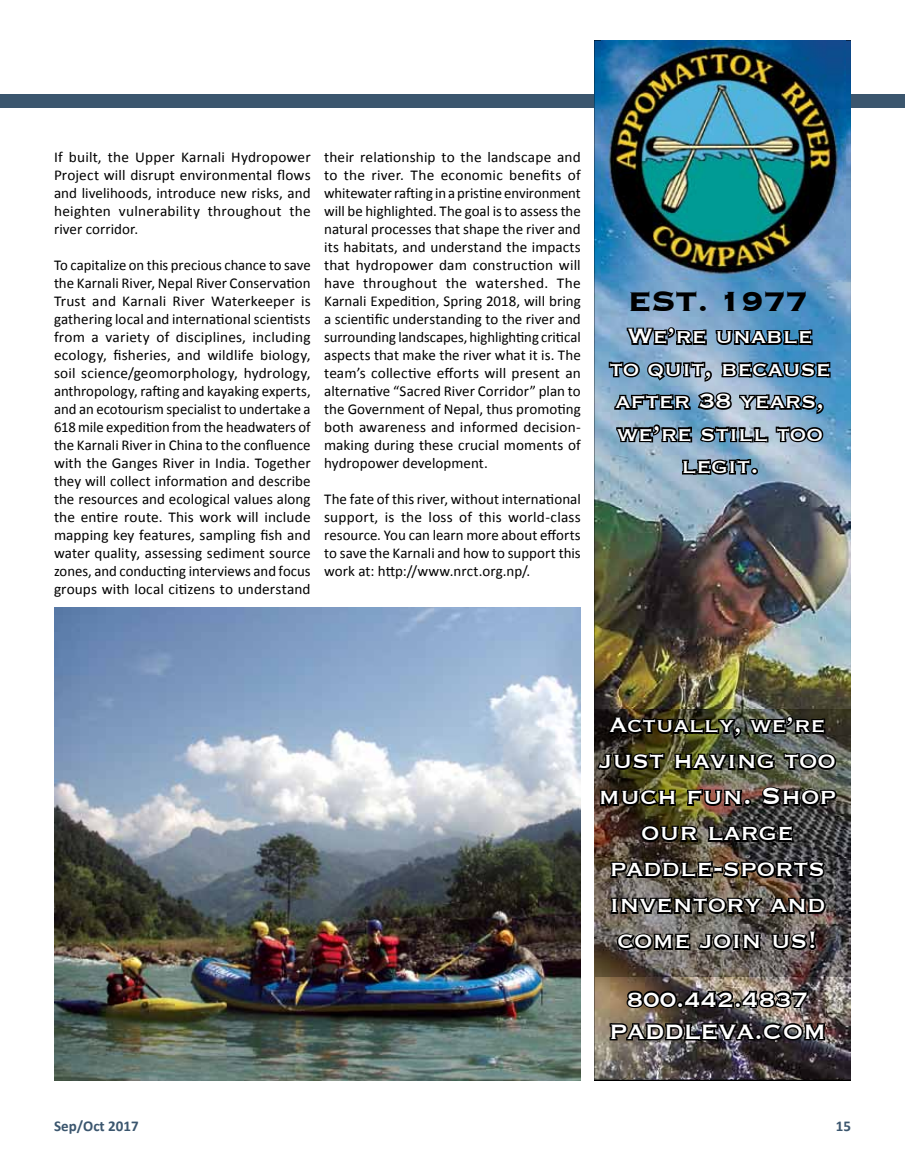
<style>
.page{position:relative;width:905px;height:1175px;background:#fff}
.page>*{position:absolute;margin:0;border:0;box-sizing:border-box;transform-origin:0 0}
.t1{font:700 36px "Copperplate";color:#000}
.t2{font:30px/36px "Copperplate";color:#fff;text-align:center}
.t3{font:27px/32.4px "Copperplate";color:#fff;text-align:center}
.t4{font:15px/18px "Calibri";letter-spacing:.005em;color:#000;text-align:justify}
.t5{font:700 15px "Calibri";color:#3b566e}
</style>
<div class="page">
<img style="left:54px;top:608px;width:526px;height:472px">
<div style="left:0;top:94px;width:904px;height:14px;background:#3b566e"></div>
<img style="left:594px;top:40px;width:256px;height:1040px">
<img style="left:601px;top:40px;width:244px;height:239px">
<svg style="left:606px;top:317px;width:226px;height:160px;background:#638097"></svg>
<img style="left:594px;top:710px;width:256px;height:266px">
<img style="left:594px;top:704px;width:244px;height:68px">
<svg style="left:598px;top:783px;width:80px;height:25px;background:#2c2812"></svg>
<svg style="left:685px;top:787px;width:68px;height:21px"></svg>
<svg style="left:759px;top:785px;width:80px;height:23px;background:#2c2926"></svg>
<svg style="left:638px;top:823px;width:61px;height:21px"></svg>
<svg style="left:706px;top:822px;width:89px;height:22px;background:#1e1d1c"></svg>
<img style="left:608px;top:858px;width:219px;height:152px">
<img style="left:608px;top:1016px;width:219px;height:28px">
<p class="t4" style="left:54px;top:147px;width:258px">If built, the Upper Karnali Hydropower Project will disrupt environmental flows and livelihoods, introduce new risks, and heighten vulnerability throughout the river corridor.</p>
<p class="t4" style="left:54px;top:255px;width:258px">To capitalize on this precious chance to save the Karnali River, Nepal River Conservation Trust and Karnali River Waterkeeper is gathering local and international scientists from a variety of disciplines, including ecology, fisheries, and wildlife biology, soil science/geomorphology, hydrology, anthropology, rafting and kayaking experts, and an ecotourism specialist to undertake a 618 mile expedition from the headwaters of the Karnali River in China to the confluence with the Ganges River in India. Together they will collect information and describe the resources and ecological values along the entire route. This work will include mapping key features, sampling fish and water quality, assessing sediment source zones, and conducting interviews and focus groups with local citizens to understand</p>
<p class="t4" style="left:324px;top:147px;width:258px">their relationship to the landscape and to the river. The economic benefits of whitewaterrafting in a pristine environment will be highlighted. The goal is to assess the natural processes that shape the river and its habitats, and understand the impacts that hydropower dam construction will have throughout the watershed. The Karnali Expedition, Spring 2018, will bring a scientific understanding to the river and surrounding landscapes, highlighting critical aspects that make the river what it is. The team’s collective efforts will present an alternative “Sacred River Corridor” plan to the Government of Nepal, thus promoting both awareness and informed decision&shy;making during these crucial moments of hydropower development.</p>
<p class="t4" style="left:324px;top:489px;width:258px">The fate of this river, without international support, is the loss of this world-class resource. You can learn more about efforts to save the Karnali and how to support this work at: http://www.nrct.org.np/.</p>
<h1 class="t1" style="left:627px;top:277px;width:181px">EST. 1977</h1>
<h3 class="t3" style="left:609px;top:318px;width:223px">We’re unable to quit, because after 38 years, we’re still too legit.</h3>
<h3 class="t3" style="left:609px;top:707px;width:218px">Actually, we’re</h3>
<h2 class="t2" style="left:598px;top:740px;width:239px">just having too much fun. Shop our large paddle-sports inventory and come join us!</h2>
<h3 class="t3" style="left:609px;top:981px;width:218px">800.442.4837<br>PADDLEVA.COM</h3>
<p class="t5" style="left:54px;top:1116px;width:86px">Sep/Oct 2017</p>
<p class="t5" style="left:835px;top:1116px;width:17px">15</p>
</div>
